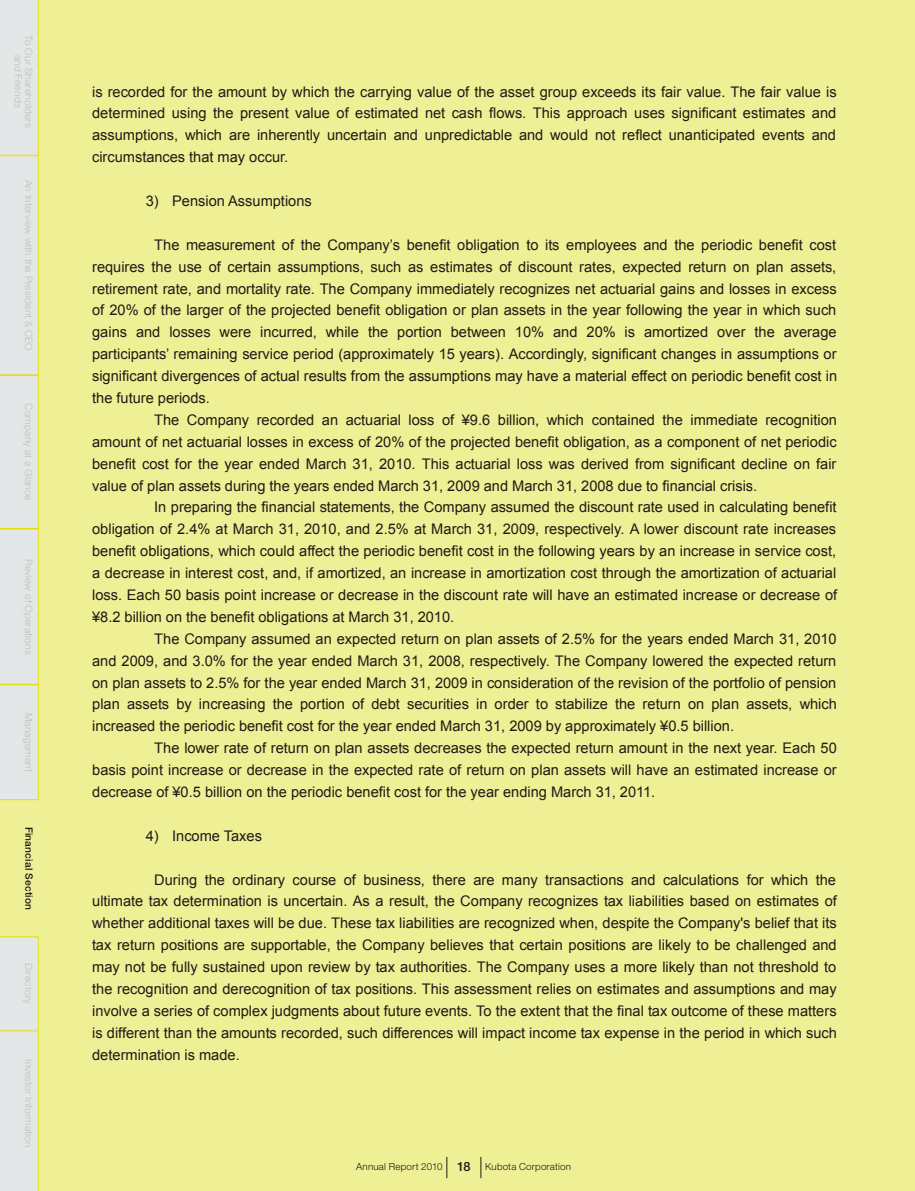
<style>
.page{position:relative;width:915px;height:1191px;background:#fff}
.page>*{position:absolute;margin:0;border:0;box-sizing:border-box;transform-origin:0 0}
.t1{font:14.55px/21.9px "Arial";color:#221915;text-align:justify}
.t2{font:300 10.2px/10.5px "Helvetica Neue";letter-spacing:.02em;color:#bebfbf;text-align:center}
.t3{font:500 10.2px "Helvetica Neue";letter-spacing:.02em;color:#211815}
.t4{font:300 9.75px "Helvetica Neue";letter-spacing:.02em;color:#211815}
.s1{font-weight:500;font-size:12.75px}
</style>
<div class="page">
<div style="left:0;top:0;width:914px;height:1191px;background:#efef96"></div>
<svg style="left:446px;top:1157px;width:1px;height:21px"></svg>
<svg style="left:480px;top:1157px;width:1px;height:21px"></svg>
<div style="left:0;top:936px;width:39px;height:255px;background:#e4e7e7"></div>
<div style="left:0;top:0;width:39px;height:800px;background:#e4e7e7"></div>
<p class="t2" style="left:34px;top:35px;width:94px;rotate:90deg">To Our Shareholders and Friends</p>
<p class="t2" style="left:34px;top:180px;width:173px;rotate:90deg">An Interview with the President &amp; CEO</p>
<p class="t2" style="left:34px;top:403px;width:99px;rotate:90deg">Company at a Glance</p>
<p class="t2" style="left:34px;top:559px;width:97px;rotate:90deg">Review of Operations</p>
<p class="t2" style="left:34px;top:712px;width:61px;rotate:90deg">Management</p>
<p class="t3" style="left:35px;top:826px;width:85px;rotate:90deg">Financial Section</p>
<p class="t2" style="left:34px;top:963px;width:42px;rotate:90deg">Directory</p>
<p class="t2" style="left:34px;top:1059px;width:90px;rotate:90deg">Investor Information</p>
<p class="t1" style="left:92px;top:81px;width:745px">is recorded for the amount by which the carrying value of the asset group exceeds its fair value. The fair value is determined using the present value of estimated net cash flows. This approach uses significant estimates and assumptions, which are inherently uncertain and unpredictable and would not reflect unanticipated events and circumstances that may occur.</p>
<p class="t1" style="left:146px;top:190px;width:167px">3) Pension Assumptions</p>
<p class="t1" style="left:154px;top:234px;width:683px">The measurement of the Company’s benefit obligation to its employees and the periodic benefit cost</p>
<p class="t1" style="left:92px;top:256px;width:745px">requires the use of certain assumptions, such as estimates of discount rates, expected return on plan assets,</p>
<p class="t1" style="left:92px;top:278px;width:745px">retirement rate, and mortality rate. The Company immediately recognizes net actuarial gains and losses in excess</p>
<p class="t1" style="left:92px;top:299px;width:745px">of 20% of the larger of the projected benefit obligation or plan assets in the year following the year in which such</p>
<p class="t1" style="left:92px;top:321px;width:745px">gains and losses were incurred, while the portion between 10% and 20% is amortized over the average</p>
<p class="t1" style="left:92px;top:343px;width:745px">participants’ remaining service period (approximately 15 years). Accordingly, significant changes in assumptions or</p>
<p class="t1" style="left:92px;top:365px;width:746px">significant divergences of actual results from the assumptions may have a material effect on periodic benefit cost in</p>
<p class="t1" style="left:92px;top:387px;width:119px">the future periods.</p>
<p class="t1" style="left:154px;top:409px;width:683px">The Company recorded an actuarial loss of ¥9.6 billion, which contained the immediate recognition</p>
<p class="t1" style="left:92px;top:431px;width:745px">amount of net actuarial losses in excess of 20% of the projected benefit obligation, as a component of net periodic</p>
<p class="t1" style="left:92px;top:453px;width:745px">benefit cost for the year ended March 31, 2010. This actuarial loss was derived from significant decline on fair</p>
<p class="t1" style="left:92px;top:474px;width:666px">value of plan assets during the years ended March 31, 2009 and March 31, 2008 due to financial crisis.</p>
<p class="t1" style="left:154px;top:496px;width:683px">In preparing the financial statements, the Company assumed the discount rate used in calculating benefit</p>
<p class="t1" style="left:92px;top:518px;width:745px">obligation of 2.4% at March 31, 2010, and 2.5% at March 31, 2009, respectively. A lower discount rate increases</p>
<p class="t1" style="left:92px;top:540px;width:745px">benefit obligations, which could affect the periodic benefit cost in the following years by an increase in service cost,</p>
<p class="t1" style="left:92px;top:562px;width:745px">a decrease in interest cost, and, if amortized, an increase in amortization cost through the amortization of actuarial</p>
<p class="t1" style="left:92px;top:584px;width:746px">loss. Each 50 basis point increase or decrease in the discount rate will have an estimated increase or decrease of</p>
<p class="t1" style="left:92px;top:606px;width:363px">¥8.2 billion on the benefit obligations at March 31, 2010.</p>
<p class="t1" style="left:154px;top:628px;width:683px">The Company assumed an expected return on plan assets of 2.5% for the years ended March 31, 2010</p>
<p class="t1" style="left:92px;top:649px;width:745px">and 2009, and 3.0% for the year ended March 31, 2008, respectively. The Company lowered the expected return</p>
<p class="t1" style="left:92px;top:671px;width:745px">on plan assets to 2.5% for the year ended March 31, 2009 in consideration of the revision of the portfolio of pension</p>
<p class="t1" style="left:92px;top:693px;width:746px">plan assets by increasing the portion of debt securities in order to stabilize the return on plan assets, which</p>
<p class="t1" style="left:92px;top:715px;width:643px">increased the periodic benefit cost for the year ended March 31, 2009 by approximately ¥0.5 billion.</p>
<p class="t1" style="left:154px;top:737px;width:683px">The lower rate of return on plan assets decreases the expected return amount in the next year. Each 50</p>
<p class="t1" style="left:92px;top:759px;width:745px">basis point increase or decrease in the expected rate of return on plan assets will have an estimated increase or</p>
<p class="t1" style="left:92px;top:781px;width:564px">decrease of ¥0.5 billion on the periodic benefit cost for the year ending March 31, 2011.</p>
<p class="t1" style="left:146px;top:824px;width:118px">4) Income Taxes</p>
<p class="t1" style="left:92px;top:868px;width:746px;text-indent:62px">During the ordinary course of business, there are many transactions and calculations for which the ultimate tax determination is uncertain. As a result, the Company recognizes tax liabilities based on estimates of whether additional taxes will be due. These tax liabilities are recognized when, despite the Company's belief that its tax return positions are supportable, the Company believes that certain positions are likely to be challenged and may not be fully sustained upon review by tax authorities. The Company uses a more likely than not threshold to the recognition and derecognition of tax positions. This assessment relies on estimates and assumptions and may involve a series of complex judgments about future events. To the extent that the final tax outcome of these matters is different than the amounts recorded, such differences will impact income tax expense in the period in which such determination is made.</p>
<p class="t4" style="left:356px;top:1160px;width:216px">Annual Report 2010 <span class="s1">18</span> Kubota Corporation</p>
</div>
